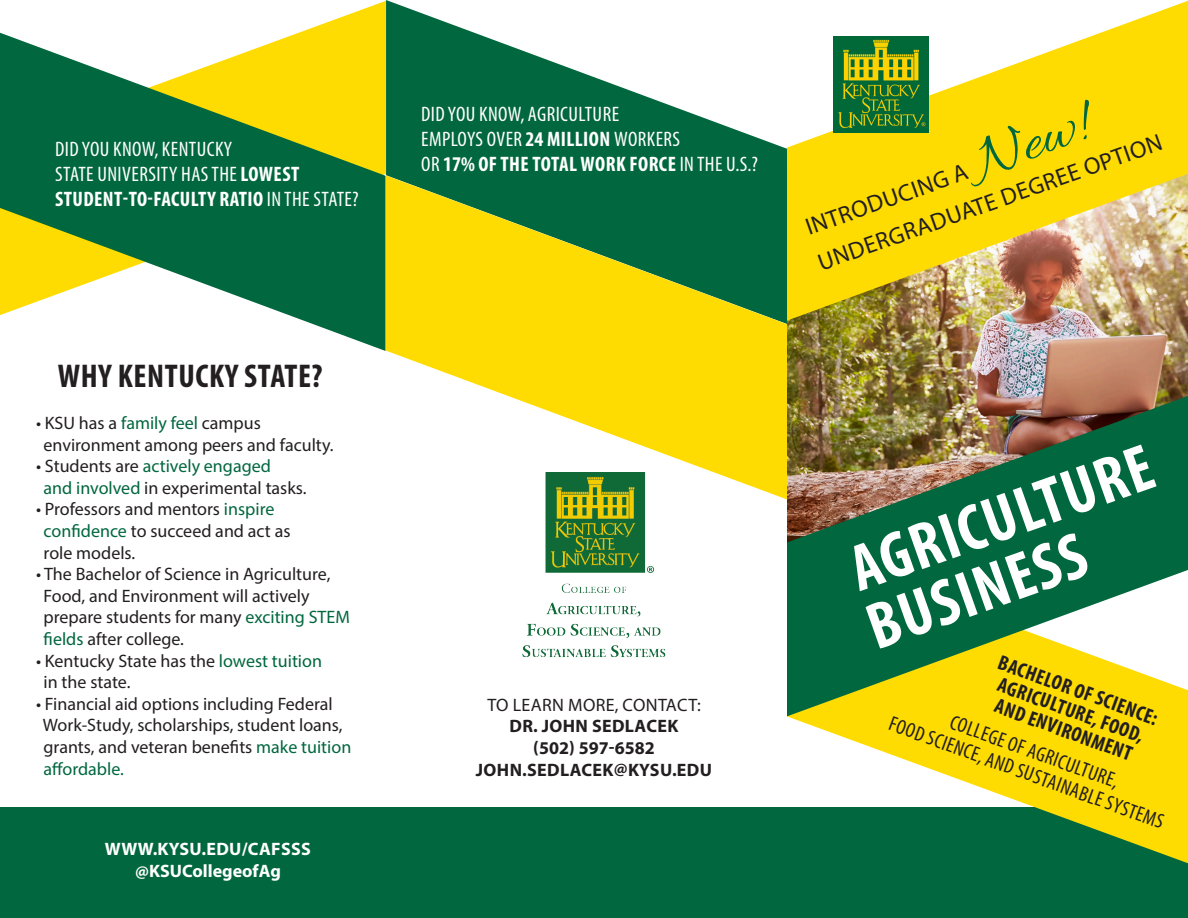
<style>
.page{position:relative;width:1188px;height:918px;background:#fff}
.page>*{position:absolute;margin:0;border:0;box-sizing:border-box;transform-origin:0 0}
.t1{font:700 condensed 66px "Myriad Pro";color:#fff}
.t2{font:63px "Allura";color:#00673e}
.t3{font:700 condensed 33px "Myriad Pro";letter-spacing:.02em;color:#231f20}
.t4{font:24px/36.6px "Myriad Pro";color:#231f20}
.t5{font:condensed 21px/25.2px "Myriad Pro";letter-spacing:.02em;color:#fff}
.t6{font:condensed 21px "Myriad Pro";color:#231f20}
.t7{font:700 condensed 21px/21px "Myriad Pro";color:#231f20;text-align:center}
.t8{font:18px/21.6px "Myriad Pro";color:#231f20}
.t9{font:700 18px "Myriad Pro";letter-spacing:.02em;color:#231f20}
.t10{font:700 18px/21.6px "Myriad Pro";color:#fff;text-align:center}
.t11{font:18px "Myriad Pro";letter-spacing:.02em;color:#231f20}
.t12{font:700 18px "Myriad Pro";color:#231f20}
.s1{font-weight:700}
.s2{color:#00673e}
</style>
<div class="page">
<div style="left:0;top:808px;width:1188px;height:110px;background:#00673e"></div>
<svg style="left:787px;top:716px;width:401px;height:147px"></svg>
<img style="left:787px;top:321px;width:401px;height:75px">
<img style="left:787px;top:396px;width:401px;height:320px">
<img style="left:787px;top:1px;width:401px;height:320px">
<svg style="left:386px;top:0;width:401px;height:175px;fill:#00673e"></svg>
<svg style="left:0;top:1px;width:386px;height:32px"></svg>
<svg style="left:386px;top:175px;width:401px;height:324px;fill:#ffdc01"></svg>
<svg style="left:0;top:33px;width:386px;height:318px;fill:#00673e"></svg>
<img style="left:522px;top:472px;width:144px;height:185px">
<img style="left:833px;top:36px;width:96px;height:97px">
<p class="t5" style="left:55px;top:136px;width:305px">DID YOU KNOW, KENTUCKY<br>STATE UNIVERSITY HAS THE <span class="s1">LOWEST<br>STUDENT-TO-FACULTY RATIO</span> IN THE STATE?</p>
<p class="t3" style="left:58px;top:356px;width:266px">WHY KENTUCKY STATE?</p>
<p class="t8" style="left:44px;top:412px;width:291px;text-indent:-8px">• KSU has a <span class="s2">family feel</span> campus environment among peers and faculty.</p>
<p class="t8" style="left:44px;top:455px;width:264px;text-indent:-8px">• Students are <span class="s2">actively engaged<br>and involved</span> in experimental tasks.</p>
<p class="t8" style="left:44px;top:498px;width:248px;text-indent:-8px">• Professors and mentors <span class="s2">inspire confidence</span> to succeed and act as role models.</p>
<p class="t8" style="left:44px;top:563px;width:308px;text-indent:-8px">• The Bachelor of Science in Agriculture, Food, and Environment will actively prepare students for many <span class="s2">exciting STEM fields</span> after college.</p>
<p class="t8" style="left:44px;top:650px;width:280px;text-indent:-8px">• Kentucky State has the <span class="s2">lowest tuition </span>in the state.</p>
<p class="t8" style="left:43px;top:693px;width:310px;text-indent:-7px">• Financial aid options including Federal Work-Study, scholarships, student loans, grants, and veteran benefits <span class="s2">make tuition affordable.</span></p>
<p class="t10" style="left:105px;top:838px;width:208px">WWW.KYSU.EDU/CAFSSS @KSUCollegeofAg</p>
<p class="t5" style="left:421px;top:101px;width:338px">DID YOU KNOW, AGRICULTURE<br>EMPLOYS OVER <span class="s1">24 MILLION</span> WORKERS<br>OR <span class="s1">17% OF THE TOTAL WORK FORCE</span> IN THE U.S.?</p>
<p class="t2" style="left:963px;top:129px;width:116px;rotate:-20deg">New!</p>
<p class="t4" style="left:800px;top:209px;width:365px;rotate:-19deg">INTRODUCING A<br>UNDERGRADUATE DEGREE OPTION</p>
<p class="t11" style="left:487px;top:694px;width:215px">TO LEARN MORE, CONTACT:</p>
<p class="t9" style="left:510px;top:714px;width:170px">DR. JOHN SEDLACEK</p>
<p class="t12" style="left:533px;top:736px;width:123px">(502) 597-6582</p>
<p class="t9" style="left:476px;top:758px;width:238px">JOHN.SEDLACEK@KYSU.EDU</p>
<p class="t1" style="left:838px;top:533px;width:319px;rotate:-20deg">AGRICULTURE</p>
<p class="t1" style="left:855px;top:591px;width:230px;rotate:-20deg">BUSINESS</p>
<p class="t7" style="left:1003px;top:651px;width:170px;rotate:20deg">BACHELOR OF SCIENCE:<br>AGRICULTURE, FOOD,<br>AND ENVIRONMENT</p>
<p class="t6" style="left:955px;top:709px;width:179px;rotate:20deg">COLLEGE OF AGRICULTURE,</p>
<p class="t6" style="left:894px;top:711px;width:293px;rotate:20deg">FOOD SCIENCE, AND SUSTAINABLE SYSTEMS</p>
</div>
